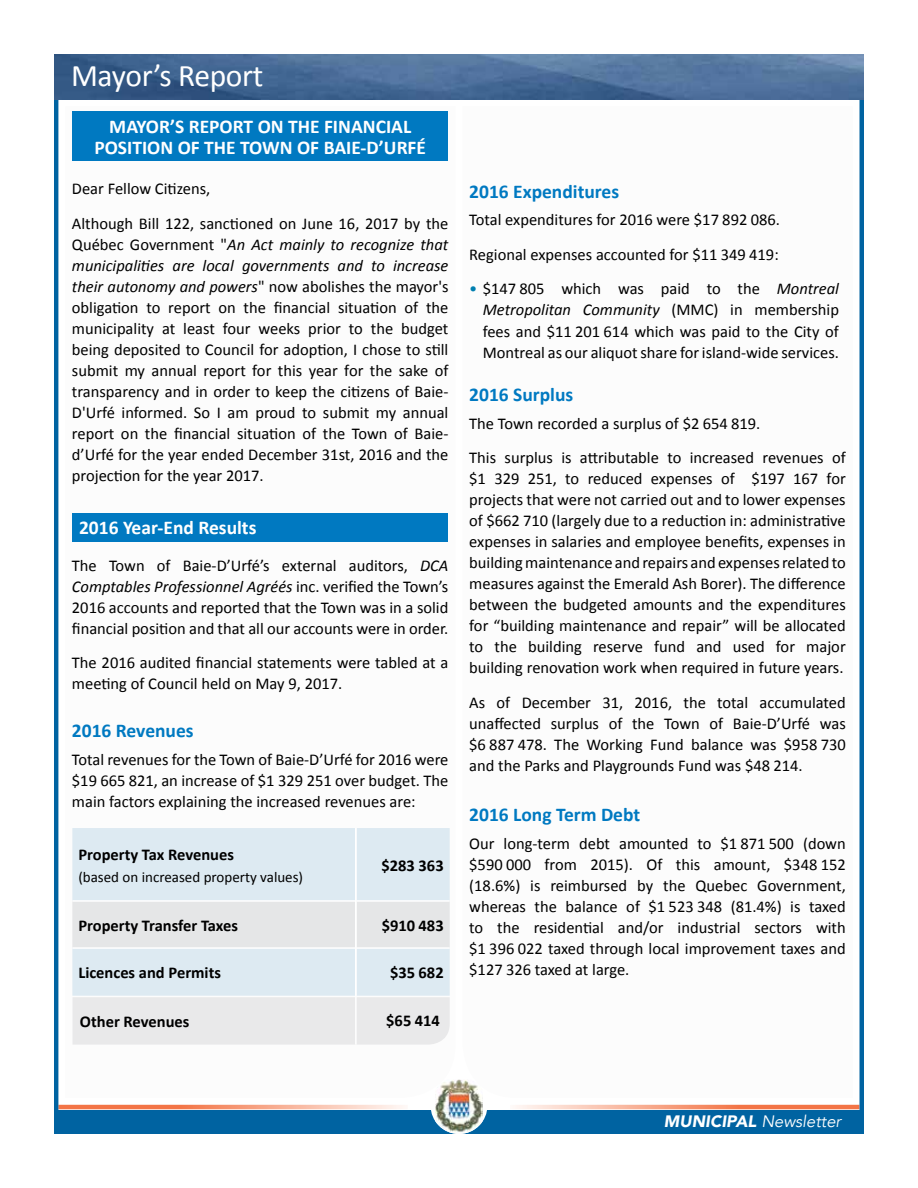
<style>
.page{position:relative;width:918px;height:1188px;background:#fff}
.page>*{position:absolute;margin:0;border:0;box-sizing:border-box;transform-origin:0 0}
.t1{font:31.5px "Calibri";letter-spacing:-.01em;color:#fff}
.t2{font:700 19.5px/21px "Calibri";color:#fff;text-align:center}
.t3{font:700 19.5px "Calibri";color:#0079c1}
.t4{font:16.5px/21px "Calibri";color:#000;text-align:justify}
.t5{font:700 16.5px "Calibri";color:#000}
.t6{font:italic 16.5px "Avenir";color:#fff}
.t7{font:15px "Calibri";color:#000}
.s1{font-style:italic}
.s2{color:#007fb0}
.s3{font-weight:900}
</style>
<div class="page">
<svg style="left:515px;top:1105px;width:344px;height:4px"></svg>
<svg style="left:58px;top:1105px;width:346px;height:4px"></svg>
<div style="left:54px;top:1111px;width:810px;height:23px;background:#0063a1"></div>
<hr style="left:860px;top:88px;width:4px;height:1026px;background:#0063a1">
<hr style="left:54px;top:88px;width:4px;height:1024px;background:#0063a1">
<img style="left:54px;top:54px;width:810px;height:45px">
<div style="left:431px;top:1077px;width:56px;height:57px;background:#fff;border-radius:50%"></div>
<img style="left:435px;top:1080px;width:48px;height:54px">
<div style="left:72px;top:111px;width:376px;height:49px;background:#0079c1"></div>
<div style="left:72px;top:513px;width:376px;height:28px;background:#0079c1"></div>
<div style="left:72px;top:828px;width:378px;height:168px;background:#ddeaf2"></div>
<div style="left:72px;top:902px;width:378px;height:45px;background:#e5e6e7"></div>
<hr style="left:72px;top:900px;width:283px;height:2px;background:#fff">
<hr style="left:356px;top:900px;width:94px;height:2px;background:#fff">
<hr style="left:72px;top:947px;width:284px;height:2px;background:#fff">
<hr style="left:356px;top:947px;width:94px;height:2px;background:#fff">
<div style="left:73px;top:997px;width:377px;height:48px;background:#e9e9ea"></div>
<hr style="left:355px;top:828px;width:2px;height:217px;background:#fff">
<h1 class="t1" style="left:71px;top:56px;width:194px">Mayor’s Report</h1>
<p class="t2" style="left:94px;top:116px;width:333px">MAYOR’S REPORT ON THE FINANCIAL<br>POSITION OF THE TOWN OF BAIE-D’URFÉ</p>
<p class="t4" style="left:72px;top:172px;width:378px;line-height:34.5px">Dear Fellow Citizens,<br>Although Bill 122, sanctioned on June 16, 2017 by the</p>
<p class="t4" style="left:72px;top:234px;width:378px">Québec Government "<span class="s1">An Act mainly to recognize that municipalities are local governments and to increase their autonomy and powers</span>" now abolishes the mayor's obligation to report on the financial situation of the municipality at least four weeks prior to the budget being deposited to Council for adoption, I chose to still submit my annual report for this year for the sake of transparency and in order to keep the citizens of Baie-D'Urfé informed. So I am proud to submit my annual report on the financial situation of the Town of Baie&shy;d’Urfé for the year ended December 31st, 2016 and the projection for the year 2017.</p>
<p class="t2" style="left:79px;top:517px;width:179px">2016 Year-End Results</p>
<p class="t4" style="left:72px;top:555px;width:378px">The Town of Baie-D’Urfé’s external auditors, <span class="s1">DCA Comptables Professionnel Agréés</span> inc. verified the Town’s 2016 accounts and reported that the Town was in a solid financial position and that all our accounts were in order.</p>
<p class="t4" style="left:72px;top:652px;width:378px">The 2016 audited financial statements were tabled at a meeting of Council held on May 9, 2017.</p>
<p class="t3" style="left:72px;top:718px;width:123px">2016 Revenues</p>
<p class="t4" style="left:72px;top:749px;width:378px">Total revenues for the Town of Baie-D’Urfé for 2016 were $19 665 821, an increase of $1 329 251 over budget. The main factors explaining the increased revenues are:</p>
<p class="t5" style="left:78px;top:844px;width:157px">Property Tax Revenues</p>
<p class="t7" style="left:78px;top:867px;width:226px">(based on increased property values)</p>
<p class="t5" style="left:381px;top:855px;width:64px">$283 363</p>
<p class="t5" style="left:78px;top:915px;width:161px">Property Transfer Taxes</p>
<p class="t5" style="left:382px;top:915px;width:63px">$910 483</p>
<p class="t5" style="left:78px;top:962px;width:144px">Licences and Permits</p>
<p class="t5" style="left:390px;top:962px;width:55px">$35 682</p>
<p class="t5" style="left:80px;top:1011px;width:111px">Other Revenues</p>
<p class="t5" style="left:386px;top:1010px;width:55px">$65 414</p>
<p class="t3" style="left:469px;top:179px;width:151px">2016 Expenditures</p>
<p class="t4" style="left:469px;top:203px;width:312px;line-height:34.5px">Total expenditures for 2016 were $17 892 086.<br>Regional expenses accounted for $11 349 419:</p>
<p class="t4" style="left:483px;top:279px;width:358px;text-indent:-13px"><span class="s2">•</span> $147 805 which was paid to the <span class="s1">Montreal Metropolitan Community</span> (MMC) in membership fees and $11 201 614 which was paid to the City of Montreal as our aliquot share for island-wide services.</p>
<p class="t3" style="left:469px;top:382px;width:106px">2016 Surplus</p>
<p class="t4" style="left:469px;top:406px;width:378px;line-height:34.5px">The Town recorded a surplus of $2 654 819.<br>This surplus is attributable to increased revenues of</p>
<p class="t4" style="left:469px;top:468px;width:378px">$1 329 251, to reduced expenses of $197 167 for projects that were not carried out and to lower expenses of $662 710 (largely due to a reduction in: administrative expenses in salaries and employee benefits, expenses in building maintenance and repairs and expenses related to measures against the Emerald Ash Borer). The difference between the budgeted amounts and the expenditures for “building maintenance and repair” will be allocated to the building reserve fund and used for major building renovation work when required in future years.</p>
<p class="t4" style="left:469px;top:692px;width:378px">As of December 31, 2016, the total accumulated unaffected surplus of the Town of Baie-D’Urfé was $6 887 478. The Working Fund balance was $958 730 and the Parks and Playgrounds Fund was $48 214.</p>
<p class="t3" style="left:469px;top:802px;width:173px">2016 Long Term Debt</p>
<p class="t4" style="left:469px;top:833px;width:378px">Our long-term debt amounted to $1 871 500 (down $590 000 from 2015). Of this amount, $348 152 (18.6%) is reimbursed by the Quebec Government, whereas the balance of $1 523 348 (81.4%) is taxed to the residential and/or industrial sectors with $1 396 022 taxed through local improvement taxes and $127 326 taxed at large.</p>
<p class="t6" style="left:664px;top:1112px;width:179px"><span class="s3">MUNICIPAL</span> Newsletter</p>
</div>
